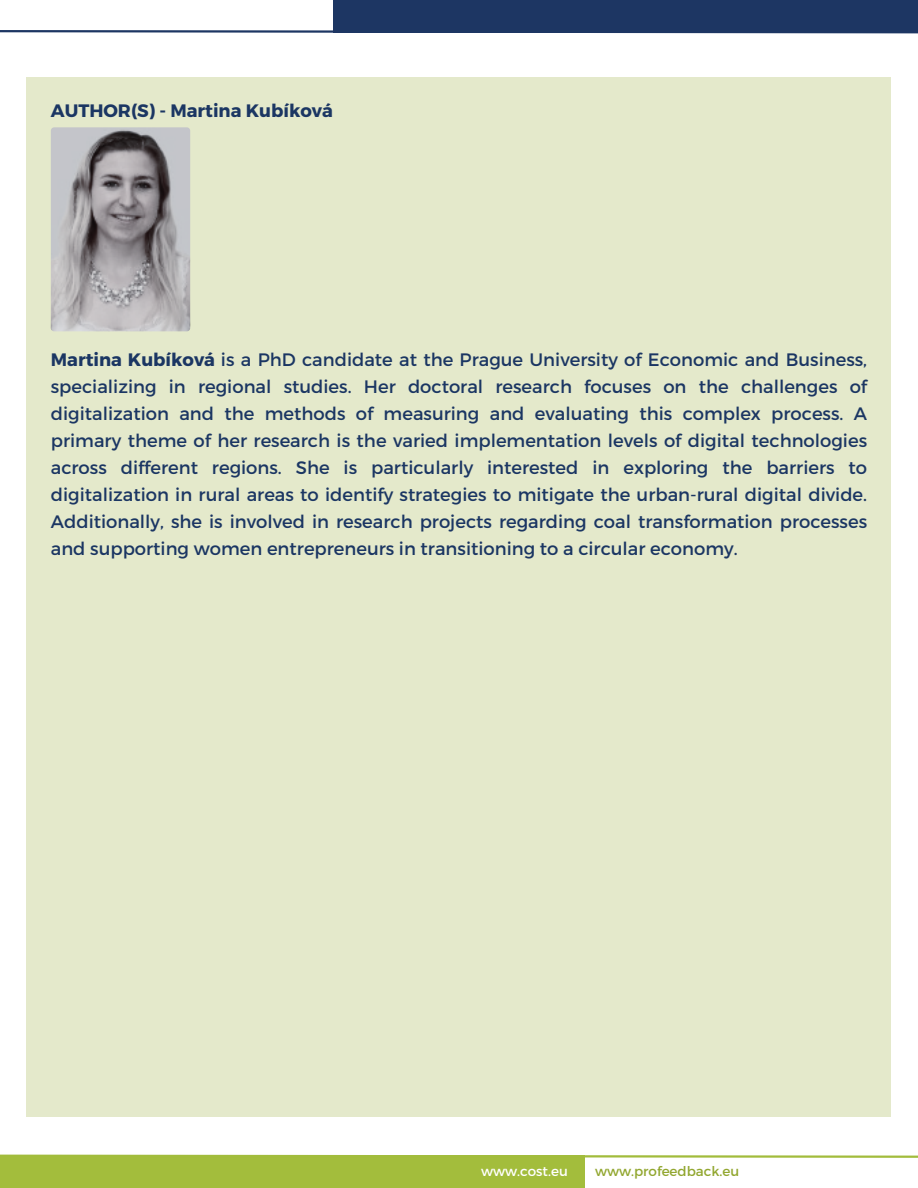
<style>
.page{position:relative;width:918px;height:1188px;background:#fff}
.page>*{position:absolute;margin:0;border:0;box-sizing:border-box;transform-origin:0 0}
.t1{font:18px/27px "Montserrat";color:#1b3663;text-align:justify}
.t2{font:700 18px "Montserrat";color:#1b3663}
.t3{font:13.5px "Montserrat";color:#92a730}
.t4{font:13.5px "Montserrat";color:#fff}
.s1{font-weight:700}
</style>
<div class="page">
<div style="left:0;top:1156px;width:584px;height:32px;background:#a3bd3c"></div>
<svg style="left:0;top:1154px;width:918px;height:5px"></svg>
<div style="left:334px;top:0;width:584px;height:32px;background:#1d3663"></div>
<svg style="left:0;top:29px;width:918px;height:5px"></svg>
<div style="left:27px;top:77px;width:864px;height:1040px;background:#e4e9cb"></div>
<img style="left:51px;top:127px;width:139px;height:204px;border-radius:3px">
<h1 class="t2" style="left:51px;top:99px;width:284px">AUTHOR(S) - Martina Kubíková</h1>
<h2 class="t1" style="left:51px;top:345px;width:818px"><span class="s1">Martina Kubíková</span> is a PhD candidate at the Prague University of Economic and Business, specializing in regional studies. Her doctoral research focuses on the challenges of digitalization and the methods of measuring and evaluating this complex process. A primary theme of her research is the varied implementation levels of digital technologies across different regions. She is particularly interested in exploring the barriers to digitalization in rural areas to identify strategies to mitigate the urban-rural digital divide.<br>Additionally, she is involved in research projects regarding coal transformation processes and supporting women entrepreneurs in transitioning to a circular economy.</h2>
<p class="t4" style="left:481px;top:1163px;width:88px">www.cost.eu</p>
<p class="t3" style="left:595px;top:1163px;width:146px">www.profeedback.eu</p>
</div>
